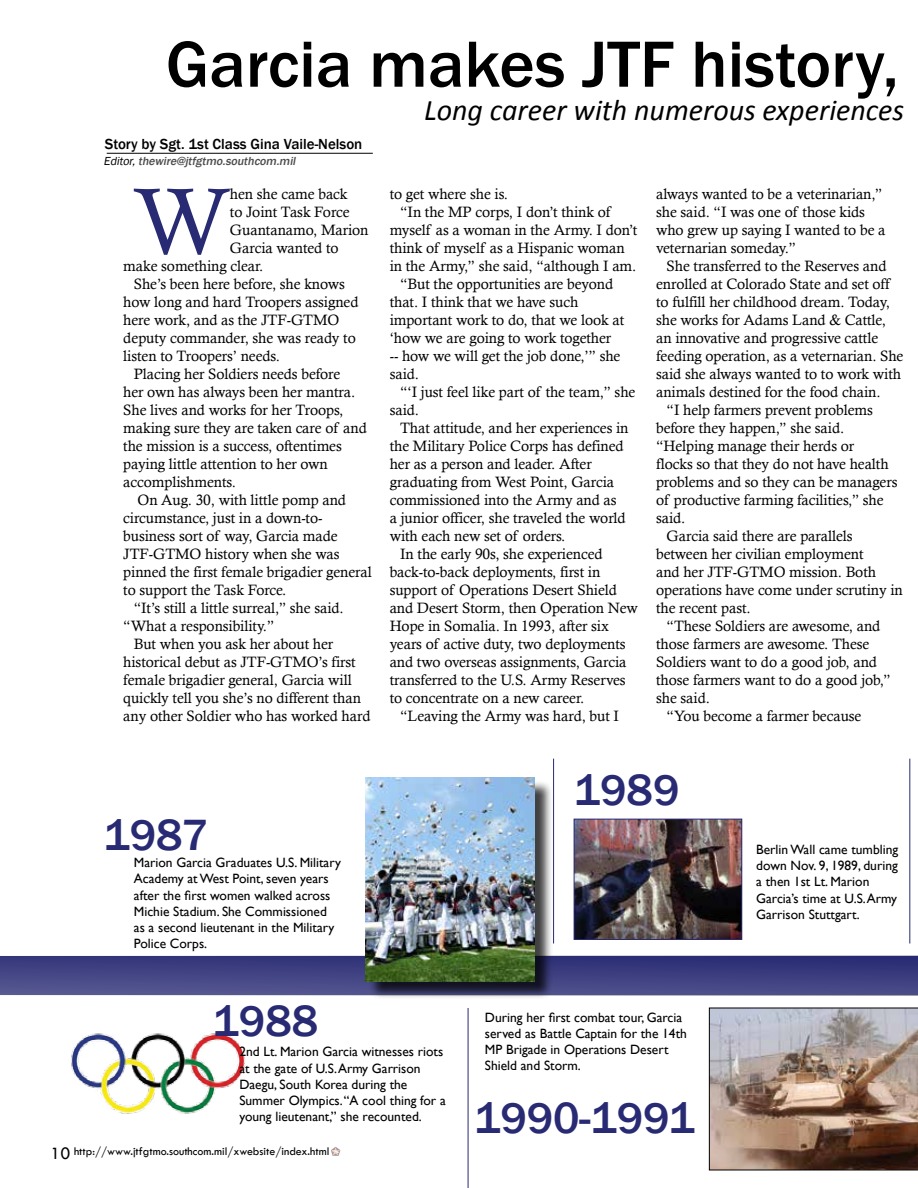
<style>
.page{position:relative;width:918px;height:1188px;background:#fff}
.page>*{position:absolute;margin:0;border:0;box-sizing:border-box;transform-origin:0 0}
.t1{font:93.6px "Calisto";color:#282a73}
.t2{font:500 67.5px "Franklin Gothic";color:#000}
.t3{font:500 45px "Franklin Gothic";color:#282a73}
.t4{font:italic 30px "Calibri";color:#000}
.t5{font:15px/18px "Calisto";letter-spacing:-.005em;color:#000}
.t6{font:500 15px "Franklin Gothic";color:#000}
.t7{font:13.5px/16.2px "Gill Sans";color:#000}
.t8{font:12px "Tw Cen";color:#000}
.t9{font:italic 500 12px "Franklin Gothic";color:#4d4d4f}
.s1{font-weight:400;color:#000}
.s2{font-size:18px}
</style>
<div class="page">
<svg style="left:0;top:956px;width:918px;height:40px;background:#434584"></svg>
<img style="left:71px;top:1033px;width:174px;height:81px">
<svg style="left:331px;top:1147px;width:10px;height:9px"></svg>
<hr style="left:468px;top:1008px;width:1px;height:180px;background:#282a73">
<hr style="left:553px;top:759px;width:1px;height:185px;background:#282a73">
<hr style="left:910px;top:759px;width:1px;height:185px;background:#282a73">
<img style="left:576px;top:821px;width:164px;height:117px">
<div style="left:574px;top:819px;width:168px;height:121px;border:1px solid #282a73"></div>
<div style="left:368px;top:780px;width:185px;height:220px;background:#000;opacity:.75"></div>
<img style="left:366px;top:777px;width:168px;height:204px">
<img style="left:709px;top:1008px;width:209px;height:162px">
<hr style="left:107px;top:153px;width:266px;height:1px;background:#000">
<h2 class="t2" style="left:166px;top:22px;width:734px">Garcia makes JTF history,</h2>
<h3 class="t4" style="left:424px;top:90px;width:482px">Long career with numerous experiences</h3>
<p class="t6" style="left:105px;top:135px;width:259px">Story by Sgt. 1st Class Gina Vaile-Nelson</p>
<p class="t9" style="left:103px;top:154px;width:196px"><span class="s1">Editor,</span>thewire@jtfgtmo.southcom.mil</p>
<h1 class="t1" style="left:133px;top:167px;width:99px">W</h1>
<p class="t5" style="left:230px;top:185px;width:119px">hen she came back</p>
<p class="t5" style="left:230px;top:203px;width:121px">to Joint Task Force</p>
<p class="t5" style="left:230px;top:221px;width:140px">Guantanamo, Marion</p>
<p class="t5" style="left:230px;top:239px;width:110px">Garcia wanted to</p>
<p class="t5" style="left:123px;top:257px;width:142px">make something clear.</p>
<p class="t5" style="left:134px;top:275px;width:213px">She’s been here before, she knows</p>
<p class="t5" style="left:123px;top:293px;width:237px">how long and hard Troopers assigned</p>
<p class="t5" style="left:123px;top:311px;width:218px">here work, and as the JTF-GTMO</p>
<p class="t5" style="left:123px;top:329px;width:234px">deputy commander, she was ready to</p>
<p class="t5" style="left:123px;top:347px;width:158px">listen to Troopers’ needs.</p>
<p class="t5" style="left:134px;top:365px;width:208px">Placing her Soldiers needs before</p>
<p class="t5" style="left:123px;top:383px;width:233px">her own has always been her mantra.</p>
<p class="t5" style="left:123px;top:401px;width:222px">She lives and works for her Troops,</p>
<p class="t5" style="left:123px;top:419px;width:245px">making sure they are taken care of and</p>
<p class="t5" style="left:123px;top:437px;width:220px">the mission is a success, oftentimes</p>
<p class="t5" style="left:123px;top:455px;width:206px">paying little attention to her own</p>
<p class="t5" style="left:123px;top:473px;width:114px">accomplishments.</p>
<p class="t5" style="left:138px;top:491px;width:210px">On Aug. 30, with little pomp and</p>
<p class="t5" style="left:123px;top:509px;width:201px">circumstance, just in a down-to-</p>
<p class="t5" style="left:123px;top:527px;width:216px">business sort of way, Garcia made</p>
<p class="t5" style="left:123px;top:545px;width:218px">JTF-GTMO history when she was</p>
<p class="t5" style="left:123px;top:563px;width:250px">pinned the first female brigadier general</p>
<p class="t5" style="left:123px;top:581px;width:165px">to support the Task Force.</p>
<p class="t5" style="left:134px;top:599px;width:211px">“It’s still a little surreal,” she said.</p>
<p class="t5" style="left:123px;top:617px;width:152px">“What a responsibility.”</p>
<p class="t5" style="left:134px;top:635px;width:201px">But when you ask her about her</p>
<p class="t5" style="left:123px;top:653px;width:234px">historical debut as JTF-GTMO’s first</p>
<p class="t5" style="left:123px;top:671px;width:230px">female brigadier general, Garcia will</p>
<p class="t5" style="left:123px;top:689px;width:239px">quickly tell you she’s no different than</p>
<p class="t5" style="left:123px;top:707px;width:249px">any other Soldier who has worked hard</p>
<p class="t5" style="left:390px;top:185px;width:120px">to get where she is.</p>
<p class="t5" style="left:400px;top:203px;width:212px">“In the MP corps, I don’t think of</p>
<p class="t5" style="left:390px;top:221px;width:249px">myself as a woman in the Army. I don’t</p>
<p class="t5" style="left:390px;top:239px;width:236px">think of myself as a Hispanic woman</p>
<p class="t5" style="left:390px;top:257px;width:248px">in the Army,” she said, “although I am.</p>
<p class="t5" style="left:400px;top:275px;width:215px">“But the opportunities are beyond</p>
<p class="t5" style="left:390px;top:293px;width:190px">that. I think that we have such</p>
<p class="t5" style="left:390px;top:311px;width:236px">important work to do, that we look at</p>
<p class="t5" style="left:390px;top:329px;width:223px">‘how we are going to work together</p>
<p class="t5" style="left:390px;top:347px;width:232px">-- how we will get the job done,’” she</p>
<p class="t5" style="left:390px;top:365px;width:31px">said.</p>
<p class="t5" style="left:400px;top:383px;width:237px">“‘I just feel like part of the team,” she</p>
<p class="t5" style="left:390px;top:401px;width:31px">said.</p>
<p class="t5" style="left:400px;top:419px;width:230px">That attitude, and her experiences in</p>
<p class="t5" style="left:390px;top:437px;width:235px">the Military Police Corps has defined</p>
<p class="t5" style="left:390px;top:455px;width:204px">her as a person and leader. After</p>
<p class="t5" style="left:390px;top:473px;width:226px">graduating from West Point, Garcia</p>
<p class="t5" style="left:390px;top:491px;width:228px">commissioned into the Army and as</p>
<p class="t5" style="left:390px;top:509px;width:237px">a junior officer, she traveled the world</p>
<p class="t5" style="left:390px;top:527px;width:177px">with each new set of orders.</p>
<p class="t5" style="left:400px;top:545px;width:204px">In the early 90s, she experienced</p>
<p class="t5" style="left:390px;top:563px;width:212px">back-to-back deployments, first in</p>
<p class="t5" style="left:390px;top:581px;width:229px">support of Operations Desert Shield</p>
<p class="t5" style="left:390px;top:599px;width:250px">and Desert Storm, then Operation New</p>
<p class="t5" style="left:390px;top:617px;width:221px">Hope in Somalia. In 1993, after six</p>
<p class="t5" style="left:390px;top:635px;width:237px">years of active duty, two deployments</p>
<p class="t5" style="left:390px;top:653px;width:238px">and two overseas assignments, Garcia</p>
<p class="t5" style="left:390px;top:671px;width:237px">transferred to the U.S. Army Reserves</p>
<p class="t5" style="left:390px;top:689px;width:196px">to concentrate on a new career.</p>
<p class="t5" style="left:400px;top:707px;width:220px">“Leaving the Army was hard, but I</p>
<p class="t5" style="left:656px;top:185px;width:231px">always wanted to be a veterinarian,” she said. “I was one of those kids who grew up saying I wanted to be a veternarian someday.”</p>
<p class="t5" style="left:667px;top:257px;width:221px">She transferred to the Reserves and</p>
<p class="t5" style="left:656px;top:275px;width:235px">enrolled at Colorado State and set off</p>
<p class="t5" style="left:656px;top:293px;width:235px">to fulfill her childhood dream. Today,</p>
<p class="t5" style="left:656px;top:311px;width:231px">she works for Adams Land &amp; Cattle,</p>
<p class="t5" style="left:656px;top:329px;width:224px">an innovative and progressive cattle</p>
<p class="t5" style="left:656px;top:347px;width:249px">feeding operation, as a veternarian. She</p>
<p class="t5" style="left:656px;top:365px;width:247px">said she always wanted to to work with</p>
<p class="t5" style="left:656px;top:383px;width:226px">animals destined for the food chain.</p>
<p class="t5" style="left:667px;top:401px;width:208px">“I help farmers prevent problems</p>
<p class="t5" style="left:656px;top:419px;width:190px">before they happen,” she said.</p>
<p class="t5" style="left:656px;top:437px;width:200px">“Helping manage their herds or</p>
<p class="t5" style="left:656px;top:455px;width:234px">flocks so that they do not have health</p>
<p class="t5" style="left:656px;top:473px;width:243px">problems and so they can be managers</p>
<p class="t5" style="left:656px;top:491px;width:229px">of productive farming facilities,” she</p>
<p class="t5" style="left:656px;top:509px;width:31px">said.</p>
<p class="t5" style="left:667px;top:527px;width:188px">Garcia said there are parallels</p>
<p class="t5" style="left:656px;top:545px;width:209px">between her civilian employment</p>
<p class="t5" style="left:656px;top:563px;width:222px">and her JTF-GTMO mission. Both</p>
<p class="t5" style="left:656px;top:581px;width:248px">operations have come under scrutiny in</p>
<p class="t5" style="left:656px;top:599px;width:96px">the recent past.</p>
<p class="t5" style="left:667px;top:617px;width:215px">“These Soldiers are awesome, and</p>
<p class="t5" style="left:656px;top:635px;width:215px">those farmers are awesome. These</p>
<p class="t5" style="left:656px;top:653px;width:222px">Soldiers want to do a good job, and</p>
<p class="t5" style="left:656px;top:671px;width:236px">those farmers want to do a good job,”</p>
<p class="t5" style="left:656px;top:689px;width:55px">she said.</p>
<p class="t5" style="left:667px;top:707px;width:196px">“You become a farmer because</p>
<h3 class="t3" style="left:103px;top:808px;width:106px">1987</h3>
<p class="t7" style="left:134px;top:855px;width:209px">Marion Garcia Graduates U.S. Military<br>Academy at West Point, seven years after the first women walked across<br>Michie Stadium. She Commissioned as a second lieutenant in the Military<br>Police Corps.</p>
<h3 class="t3" style="left:574px;top:762px;width:107px">1989</h3>
<p class="t7" style="left:756px;top:842px;width:143px">Berlin Wall came tumbling down Nov. 9, 1989, during a then 1st Lt. Marion<br>Garcia’s time at U.S. Army<br>Garrison Stuttgart.</p>
<h3 class="t3" style="left:213px;top:993px;width:107px">1988</h3>
<p class="t7" style="left:239px;top:1044px;width:208px">2nd Lt. Marion Garcia witnesses riots at the gate of U.S. Army Garrison Daegu, South Korea during the Summer Olympics. “A cool thing for a young lieutenant,” she recounted.</p>
<p class="t8" style="left:50px;top:1144px;width:280px"><span class="s2">10</span> http://www.jtfgtmo.southcom.mil/xwebsite/index.html</p>
<p class="t7" style="left:485px;top:1009px;width:204px">During her first combat tour, Garcia served as Battle Captain for the 14th<br>MP Brigade in Operations Desert<br>Shield and Storm.</p>
<h3 class="t3" style="left:474px;top:1090px;width:222px">1990-1991</h3>
</div>
